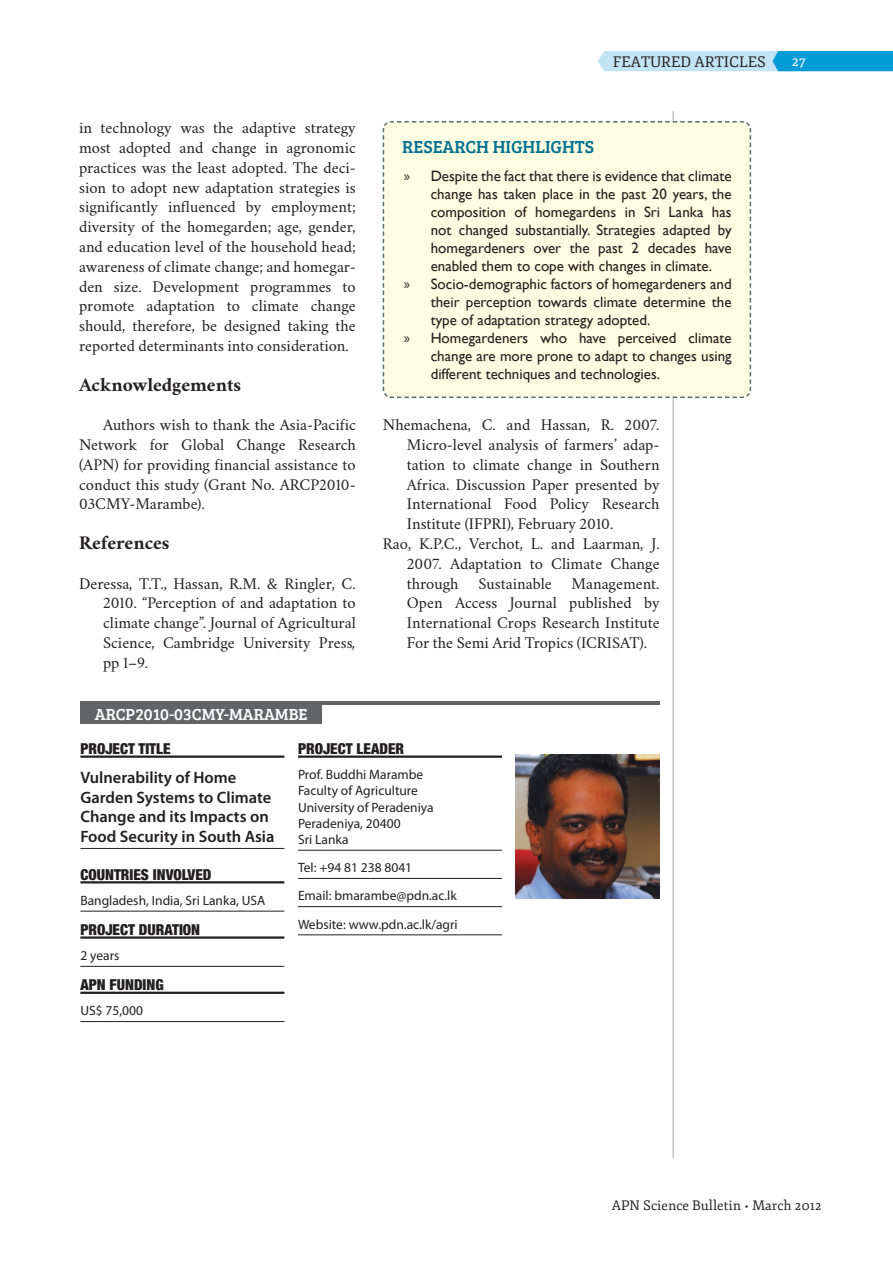
<style>
.page{position:relative;width:893px;height:1263px;background:#fff}
.page>*{position:absolute;margin:0;border:0;box-sizing:border-box;transform-origin:0 0}
.Heading_1{font:700 19.5px "Crimson";color:#231f20}
.side_box_title{font:18px "Bree Serif";color:#007192}
.Main_text{font:16.5px/19.8px "Crimson";color:#231f20;text-align:justify}
.References{font:16.5px/19.8px "Crimson";color:#231f20;text-align:justify}
.end_box_prj_name{font:600 16.5px/19.8px "Myriad Pro";color:#231f20}
.end_box_pj_ref{font:16.5px "Bree Serif";color:#fff}
.side_box_text_bullet{font:15px/18px "Gill Sans";color:#231f20;text-align:justify}
.end_box_title{font:900 condensed 15px "Helvetica Neue";color:#231f20}
.t1{font:15px "Fjord One";color:#231f20}
.t2{font:15px "Fjord One";color:#fff}
.end_box_small{font:13.5px/16.2px "Myriad Pro";color:#231f20}
.t3{font:13.5px "Fjord One";color:#231f20}
.s1{font-style:italic}
.s2{font-family:"Myriad Pro"}
</style>
<div class="page">
<svg style="left:597px;top:51px;width:296px;height:20px;background:#75c7e8"></svg>
<hr style="left:673px;top:111px;width:1px;height:1047px;background:#a7a9ac">
<div style="left:382px;top:120px;width:370px;height:279px;background:#fffde1"></div>
<hr style="left:80px;top:755px;width:204px;height:3px;background:#231f20">
<hr style="left:80px;top:848px;width:204px;height:1px;background:#231f20">
<hr style="left:80px;top:881px;width:204px;height:2px;background:#231f20">
<hr style="left:80px;top:911px;width:204px;height:1px;background:#231f20">
<hr style="left:80px;top:936px;width:204px;height:3px;background:#231f20">
<hr style="left:80px;top:966px;width:204px;height:1px;background:#231f20">
<hr style="left:80px;top:992px;width:204px;height:2px;background:#231f20">
<hr style="left:80px;top:1021px;width:204px;height:1px;background:#231f20">
<hr style="left:80px;top:702px;width:580px;height:3px;background:#636466">
<div style="left:80px;top:704px;width:242px;height:20px;background:#636466"></div>
<hr style="left:298px;top:755px;width:204px;height:3px;background:#231f20">
<hr style="left:298px;top:850px;width:204px;height:1px;background:#231f20">
<hr style="left:298px;top:878px;width:204px;height:1px;background:#231f20">
<hr style="left:298px;top:906px;width:204px;height:1px;background:#231f20">
<hr style="left:298px;top:934px;width:204px;height:1px;background:#231f20">
<img style="left:516px;top:754px;width:143px;height:145px">
<p class="Main_text" style="left:79px;top:117px;width:278px">in technology was the adaptive strategy most adopted and change in agronomic practices was the least adopted. The deci&shy;sion to adopt new adaptation strategies is significantly influenced by employment; diversity of the homegarden; age, gender, and education level of the household head; awareness of climate change; and homegar&shy;den size. Development programmes to promote adaptation to climate change should, therefore, be designed taking the reported determinants into consideration.</p>
<p class="Heading_1" style="left:79px;top:370px;width:164px">Acknowledgements</p>
<p class="Main_text" style="left:79px;top:414px;width:278px;text-indent:24px">Authors wish to thank the Asia-Pacific Network for Global Change Research (APN) for providing financial assistance to conduct this study (Grant No. ARCP2010- 03CMY-Marambe).</p>
<p class="Heading_1" style="left:79px;top:528px;width:92px">References</p>
<p class="References" style="left:103px;top:573px;width:254px;text-indent:-24px">Deressa, T.T., Hassan, R.M. &amp; Ringler, C.<br>2010. “Perception of and adaptation to climate change”. Journal of Agricultural Science, Cambridge University Press<span class="s1">, </span>pp 1–9.</p>
<p class="t1" style="left:613px;top:53px;width:154px">FEATURED ARTICLES</p>
<p class="t2" style="left:792px;top:52px;width:16px">27</p>
<p class="side_box_title" style="left:402px;top:134px;width:194px">RESEARCH HIGHLIGHTS</p>
<p class="side_box_text_bullet" style="left:431px;top:166px;width:302px;text-indent:-27px"><span class="s2">»</span> Despite the fact that there is evidence that climate change has taken place in the past 20 years, the composition of homegardens in Sri Lanka has not changed substantially. Strategies adapted by homegardeners over the past 2 decades have enabled them to cope with changes in climate.</p>
<p class="side_box_text_bullet" style="left:431px;top:274px;width:302px;text-indent:-27px"><span class="s2">»</span> Socio-demographic factors of homegardeners and their perception towards climate determine the type of adaptation strategy adopted.</p>
<p class="side_box_text_bullet" style="left:431px;top:328px;width:302px;text-indent:-27px"><span class="s2">»</span> Homegardeners who have perceived climate change are more prone to adapt to changes using different techniques and technologies.</p>
<p class="References" style="left:407px;top:414px;width:254px;text-indent:-24px">Nhemachena, C. and Hassan, R. 2007.<br>Micro-level analysis of farmers’ adap&shy;tation to climate change in Southern Africa. Discussion Paper presented by International Food Policy Research Institute (IFPRI), February 2010.</p>
<p class="References" style="left:407px;top:533px;width:254px;text-indent:-24px">Rao, K.P.C., Verchot, L. and Laarman, J.<br>2007. Adaptation to Climate Change through Sustainable Management.<br>Open Access Journal published by International Crops Research Institute For the Semi Arid Tropics (ICRISAT).</p>
<p class="end_box_pj_ref" style="left:95px;top:702px;width:214px">ARCP2010-03CMY-MARAMBE</p>
<p class="end_box_title" style="left:298px;top:739px;width:108px">PROJECT LEADER</p>
<p class="end_box_small" style="left:298px;top:766px;width:137px">Prof. Buddhi Marambe<br>Faculty of Agriculture<br>University of Peradeniya<br>Peradeniya, 20400<br>Sri Lanka</p>
<p class="end_box_small" style="left:298px;top:859px;width:116px">Tel: +94 81 238 8041</p>
<p class="end_box_small" style="left:298px;top:887px;width:160px">Email: bmarambe@pdn.ac.lk</p>
<p class="end_box_small" style="left:298px;top:916px;width:161px">Website: www.pdn.ac.lk/agri</p>
<p class="end_box_title" style="left:80px;top:739px;width:92px">PROJECT TITLE</p>
<p class="end_box_prj_name" style="left:80px;top:767px;width:196px">Vulnerability of Home<br>Garden Systems to Climate<br>Change and its Impacts on<br>Food Security in South Asia</p>
<p class="end_box_title" style="left:80px;top:865px;width:133px">COUNTRIES INVOLVED</p>
<p class="end_box_small" style="left:80px;top:892px;width:187px">Bangladesh, India, Sri Lanka, USA</p>
<p class="end_box_title" style="left:80px;top:920px;width:121px">PROJECT DURATION</p>
<p class="end_box_small" style="left:80px;top:947px;width:41px">2 years</p>
<p class="end_box_title" style="left:80px;top:975px;width:85px">APN FUNDING</p>
<p class="end_box_small" style="left:80px;top:1002px;width:64px">US$ 75,000</p>
<p class="t3" style="left:612px;top:1198px;width:211px">APN Science Bulletin • March 2012</p>
</div>
